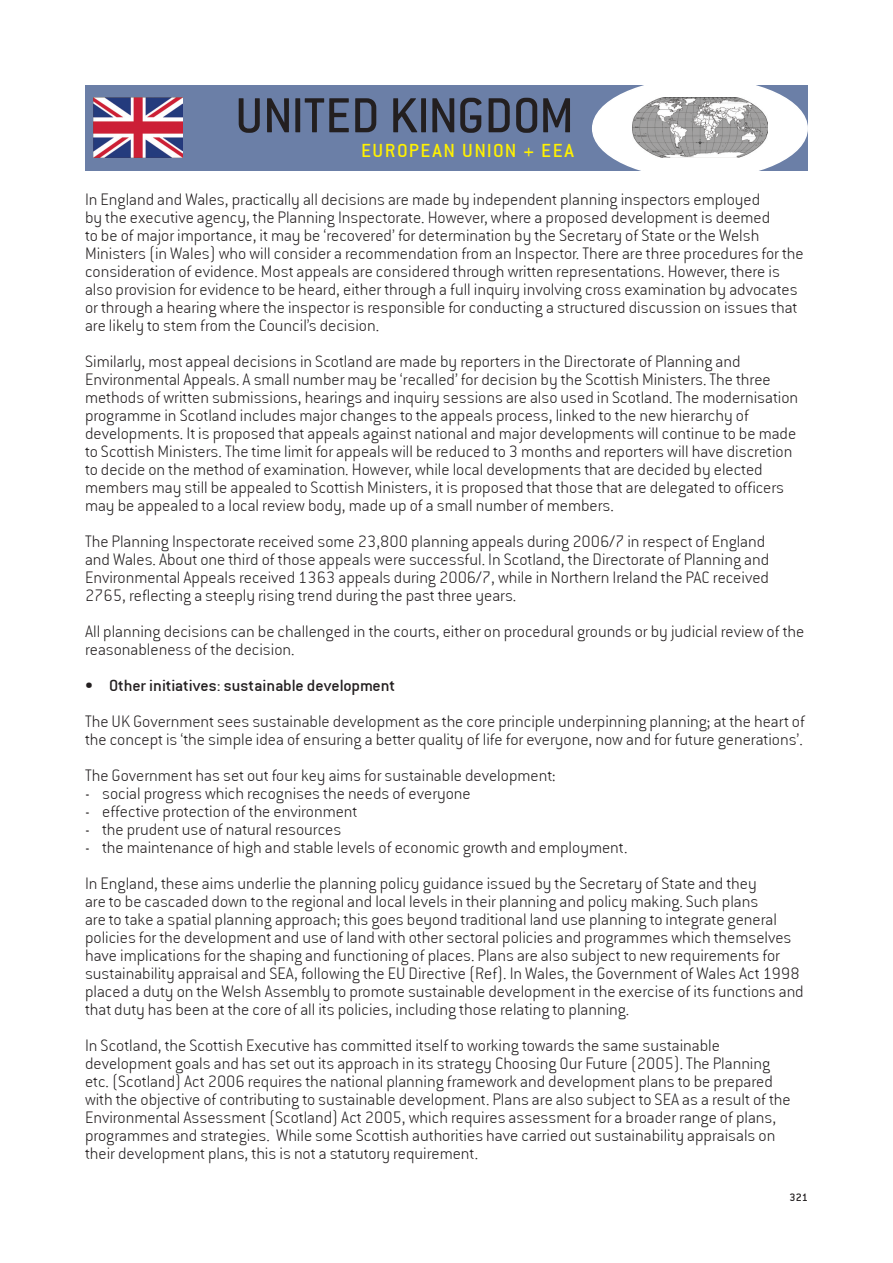
<style>
.page{position:relative;width:893px;height:1263px;background:#fff}
.page>*{position:absolute;margin:0;border:0;box-sizing:border-box;transform-origin:0 0}
.t1{font:54px "Conduit ITC";letter-spacing:-.01em;color:#231f20}
.t2{font:21px "Conduit ITC";letter-spacing:.075em;color:#fff101}
.t3{font:18px/18px "Conduit Ex Lt ITCTT";color:#231f20}
.t4{font:18px "Conduit ITC";color:#231f20}
.t5{font:12px "Conduit ITC";color:#231f20}
</style>
<div class="page">
<div style="left:85px;top:85px;width:723px;height:85px;background:#6b7fa7"></div>
<div style="left:593px;top:79px;width:214px;height:99px;background:#fff;border-radius:50%"></div>
<img style="left:633px;top:97px;width:134px;height:60px">
<img style="left:94px;top:98px;width:88px;height:59px">
<h1 class="t1" style="left:235px;top:85px;width:340px">UNITED KINGDOM</h1>
<p class="t2" style="left:361px;top:139px;width:214px">EUROPEAN UNION + EEA</p>
<p class="t3" style="left:85px;top:190px;width:720px">In England and Wales, practically all decisions are made by independent planning inspectors employed<br>by the executive agency, the Planning Inspectorate. However, where a proposed development is deemed<br>to be of major importance, it may be ‘recovered’ for determination by the Secretary of State or the Welsh Ministers (in Wales) who will consider a recommendation from an Inspector. There are three procedures for the consideration of evidence. Most appeals are considered through written representations. However, there is also provision for evidence to be heard, either through a full inquiry involving cross examination by advocates or through a hearing where the inspector is responsible for conducting a structured discussion on issues that are likely to stem from the Council’s decision.</p>
<p class="t3" style="left:85px;top:352px;width:715px">Similarly, most appeal decisions in Scotland are made by reporters in the Directorate of Planning and Environmental Appeals. A small number may be ‘recalled’ for decision by the Scottish Ministers. The three methods of written submissions, hearings and inquiry sessions are also used in Scotland. The modernisation programme in Scotland includes major changes to the appeals process, linked to the new hierarchy of developments. It is proposed that appeals against national and major developments will continue to be made to Scottish Ministers. The time limit for appeals will be reduced to 3 months and reporters will have discretion to decide on the method of examination. However, while local developments that are decided by elected members may still be appealed to Scottish Ministers, it is proposed that those that are delegated to officers may be appealed to a local review body, made up of a small number of members.</p>
<p class="t3" style="left:85px;top:532px;width:686px">The Planning Inspectorate received some 23,800 planning appeals during 2006/7 in respect of England and Wales. About one third of those appeals were successful. In Scotland, the Directorate of Planning and Environmental Appeals received 1363 appeals during 2006/7, while in Northern Ireland the PAC received 2765, reflecting a steeply rising trend during the past three years.</p>
<p class="t3" style="left:85px;top:622px;width:721px">All planning decisions can be challenged in the courts, either on procedural grounds or by judicial review of the reasonableness of the decision.</p>
<p class="t4" style="left:85px;top:675px;width:312px">• Other initiatives: sustainable development</p>
<p class="t3" style="left:85px;top:712px;width:721px">The UK Government sees sustainable development as the core principle underpinning planning; at the heart of the concept is ‘the simple idea of ensuring a better quality of life for everyone, now and for future generations’.</p>
<p class="t3" style="left:85px;top:766px;width:472px">The Government has set out four key aims for sustainable development:</p>
<p class="t3" style="left:85px;top:784px;width:387px">- social progress which recognises the needs of everyone</p>
<p class="t3" style="left:85px;top:802px;width:274px">- effective protection of the environment</p>
<p class="t3" style="left:85px;top:820px;width:258px">- the prudent use of natural resources</p>
<p class="t3" style="left:85px;top:838px;width:544px">- the maintenance of high and stable levels of economic growth and employment.</p>
<p class="t3" style="left:85px;top:874px;width:720px">In England, these aims underlie the planning policy guidance issued by the Secretary of State and they<br>are to be cascaded down to the regional and local levels in their planning and policy making. Such plans<br>are to take a spatial planning approach; this goes beyond traditional land use planning to integrate general policies for the development and use of land with other sectoral policies and programmes which themselves have implications for the shaping and functioning of places. Plans are also subject to new requirements for sustainability appraisal and SEA, following the EU Directive (Ref). In Wales, the Government of Wales Act 1998 placed a duty on the Welsh Assembly to promote sustainable development in the exercise of its functions and that duty has been at the core of all its policies, including those relating to planning.</p>
<p class="t3" style="left:85px;top:1036px;width:707px">In Scotland, the Scottish Executive has committed itself to working towards the same sustainable development goals and has set out its approach in its strategy Choosing Our Future (2005). The Planning etc. (Scotland) Act 2006 requires the national planning framework and development plans to be prepared with the objective of contributing to sustainable development. Plans are also subject to SEA as a result of the Environmental Assessment (Scotland) Act 2005, which requires assessment for a broader range of plans, programmes and strategies. While some Scottish authorities have carried out sustainability appraisals on their development plans, this is not a statutory requirement.</p>
<p class="t5" style="left:790px;top:1190px;width:20px">321</p>
</div>
